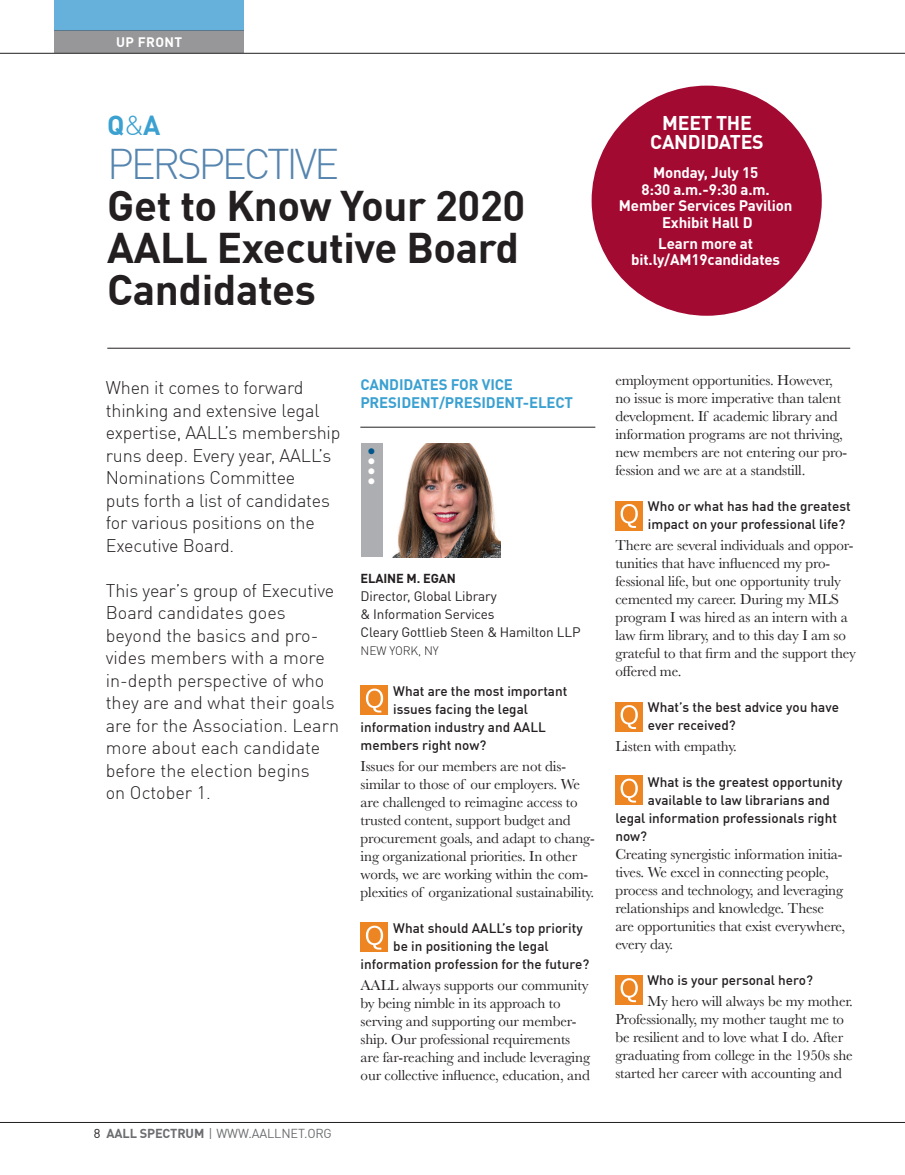
<style>
.page{position:relative;width:905px;height:1175px;background:#fff}
.page>*{position:absolute;margin:0;border:0;box-sizing:border-box;transform-origin:0 0}
.t1{font:700 42px/42px "DIN Offc";letter-spacing:-.01em;color:#231f20}
.t2{font:300 42px "DIN Offc";letter-spacing:-.075em;color:#5685af}
.t3{font:700 27px "DIN Offc";color:#3ba1d1}
.t4{font:24px "Baskerville";color:#fff}
.Subhead_1{font:700 19.5px/19.5px "DIN Offc";letter-spacing:-.01em;color:#fff;text-align:center}
.Intro_Lite_12-15{font:300 18px/22.5px "DIN Offc";letter-spacing:-.01em;color:#231f20}
.Body_Text_No_Indent{font:15px/18px "Baskerville";letter-spacing:-.01em;color:#231f20}
.Body_Text_NO_INDENT{font:15px/18px "Baskerville";letter-spacing:-.01em;color:#231f20}
.Subhead_1-2{font:700 15px/16.5px "DIN Offc";letter-spacing:-.01em;color:#fff;text-align:center}
.Body_Text{font:700 15px/18px "DIN Offc";letter-spacing:-.01em;color:#3ba1d1}
.Candidate_Q{font:500 13.5px/18px "DIN Offc";color:#231f20}
.Candidate_Descriptio{font:13.5px/18px "DIN Offc";letter-spacing:-.01em;color:#231f20}
.Dept_Left_Header_DIN{font:700 13.5px "DIN Offc";letter-spacing:.03em;color:#fff}
.t5{font:12.75px "DIN Offc";letter-spacing:-.01em;color:#6c6d70}
.Candidate_Name{font:700 12.75px "DIN Offc";letter-spacing:-.01em;color:#231f20}
.Candidate_City{font:300 12px "DIN Offc";letter-spacing:-.01em;color:#231f20}
.s1{font-weight:300}
.s2{color:#231f20}
.s3{font-weight:700}
.s4{color:#00568a}
</style>
<div class="page">
<hr style="left:0;top:1122px;width:904px;height:1px;background:#231f20">
<div style="left:54px;top:0;width:190px;height:31px;background:#66b1dc"></div>
<div style="left:54px;top:31px;width:190px;height:22px;background:#979799"></div>
<hr style="left:0;top:53px;width:904px;height:1px;background:#231f20">
<hr style="left:107px;top:348px;width:743px;height:1px;background:#231f20">
<div style="left:360px;top:685px;width:28px;height:30px;background:#ed8622"></div>
<svg style="left:366px;top:688px;width:17px;height:24px"></svg>
<div style="left:360px;top:922px;width:28px;height:30px;background:#ed8622"></div>
<svg style="left:366px;top:925px;width:17px;height:24px"></svg>
<hr style="left:360px;top:427px;width:235px;height:1px;background:#231f20">
<img style="left:392px;top:443px;width:109px;height:114px">
<div style="left:361px;top:443px;width:22px;height:114px;background:#adaeb2"></div>
<div style="left:615px;top:501px;width:28px;height:29px;background:#ed8622"></div>
<svg style="left:620px;top:504px;width:17px;height:24px"></svg>
<div style="left:615px;top:702px;width:28px;height:29px;background:#ed8622"></div>
<svg style="left:620px;top:705px;width:17px;height:24px"></svg>
<div style="left:615px;top:775px;width:28px;height:30px;background:#ed8622"></div>
<svg style="left:620px;top:778px;width:17px;height:24px"></svg>
<div style="left:615px;top:975px;width:28px;height:29px;background:#ed8622"></div>
<svg style="left:620px;top:978px;width:17px;height:24px"></svg>
<div style="left:591px;top:86px;width:230px;height:230px;background:#a30a32;border-radius:50%"></div>
<p class="Dept_Left_Header_DIN" style="left:116px;top:34px;width:68px">UP FRONT</p>
<p class="t3" style="left:107px;top:107px;width:55px">Q<span class="s1">&amp;</span>A</p>
<p class="t2" style="left:107px;top:138px;width:233px">PERSPECTIVE</p>
<p class="t1" style="left:107px;top:184px;width:419px">Get to Know Your 2020<br>AALL Executive Board<br>Candidates</p>
<p class="Subhead_1" style="left:650px;top:113px;width:115px">MEET THE<br>CANDIDATES</p>
<p class="Subhead_1-2" style="left:619px;top:164px;width:175px">Monday, July 15<br>8:30 a.m.-9:30 a.m.<br>Member Services Pavilion<br>Exhibit Hall D</p>
<p class="Subhead_1-2" style="left:631px;top:235px;width:150px">Learn more at bit.ly/AM19candidates</p>
<p class="Intro_Lite_12-15" style="left:106px;top:376px;width:236px">When it comes to forward thinking and extensive legal expertise, AALL’s membership runs deep. Every year, AALL’s<br>Nominations Committee<br>puts forth a list of candidates for various positions on the<br>Executive Board.</p>
<p class="Intro_Lite_12-15" style="left:106px;top:579px;width:235px">This year’s group of Executive<br>Board candidates goes beyond the basics and pro&shy;vides members with a more in-depth perspective of who they are and what their goals are for the Association. Learn more about each candidate before the election begins<br>on October 1.</p>
<p class="t5" style="left:94px;top:1125px;width:239px"><span class="s2">8</span> <span class="s3">AALL SPECTRUM</span> | WWW.AALLNET.ORG</p>
<p class="Body_Text" style="left:360px;top:376px;width:214px">CANDIDATES FOR VICE<br>PRESIDENT/PRESIDENT-ELECT</p>
<p class="t4" style="left:387px;top:447px;width:40px;rotate:90deg"><span class="s4">•</span>•••</p>
<p class="Candidate_Name" style="left:360px;top:570px;width:97px">ELAINE M. EGAN</p>
<p class="Candidate_Descriptio" style="left:360px;top:587px;width:138px">Director, Global Library &amp; Information Services</p>
<p class="Candidate_Descriptio" style="left:360px;top:623px;width:221px">Cleary Gottlieb Steen &amp; Hamilton LLP</p>
<p class="Candidate_City" style="left:360px;top:643px;width:80px">NEW YORK, NY</p>
<p class="Candidate_Q" style="left:393px;top:681px;width:176px">What are the most important</p>
<p class="Candidate_Q" style="left:393px;top:699px;width:136px">issues facing the legal</p>
<p class="Candidate_Q" style="left:360px;top:717px;width:187px">information industry and AALL</p>
<p class="Candidate_Q" style="left:360px;top:735px;width:127px">members right now?</p>
<p class="Body_Text_No_Indent" style="left:360px;top:757px;width:236px">Issues for our members are not dis&shy;similar to those of our employers. We are challenged to reimagine access to trusted content, support budget and procurement goals, and adapt to chang&shy;ing organizational priorities. In other words, we are working within the com&shy;plexities of organizational sustainability.</p>
<p class="Candidate_Q" style="left:393px;top:918px;width:191px">What should AALL’s top priority</p>
<p class="Candidate_Q" style="left:393px;top:936px;width:157px">be in positioning the legal</p>
<p class="Candidate_Q" style="left:360px;top:954px;width:230px">information profession for the future?</p>
<p class="Body_Text_No_Indent" style="left:360px;top:976px;width:231px">AALL always supports our community by being nimble in its approach to serving and supporting our member&shy;ship. Our professional requirements are far-reaching and include leveraging our collective influence, education, and</p>
<p class="Body_Text_No_Indent" style="left:615px;top:371px;width:233px">employment opportunities. However, no issue is more imperative than talent development. If academic library and information programs are not thriving, new members are not entering our pro&shy;fession and we are at a standstill.</p>
<p class="Candidate_Q" style="left:648px;top:497px;width:204px">Who or what has had the greatest impact on your professional life?</p>
<p class="Body_Text_No_Indent" style="left:615px;top:536px;width:242px">There are several individuals and oppor&shy;tunities that have influenced my pro&shy;fessional life, but one opportunity truly cemented my career. During my MLS program I was hired as an intern with a law firm library, and to this day I am so grateful to that firm and the support they offered me.</p>
<p class="Candidate_Q" style="left:648px;top:698px;width:192px">What’s the best advice you have ever received?</p>
<p class="Body_Text_No_Indent" style="left:615px;top:737px;width:123px">Listen with empathy.</p>
<p class="Candidate_Q" style="left:648px;top:773px;width:196px">What is the greatest opportunity</p>
<p class="Candidate_Q" style="left:648px;top:791px;width:183px">available to law librarians and</p>
<p class="Candidate_Q" style="left:615px;top:809px;width:223px">legal information professionals right</p>
<p class="Candidate_Q" style="left:615px;top:827px;width:33px">now?</p>
<p class="Body_Text_NO_INDENT" style="left:615px;top:845px;width:231px">Creating synergistic information initia&shy;tives. We excel in connecting people, process and technology, and leveraging relationships and knowledge. These are opportunities that exist everywhere, every day.</p>
<p class="Candidate_Q" style="left:647px;top:971px;width:167px">Who is your personal hero?</p>
<p class="Body_Text_NO_INDENT" style="left:615px;top:992px;width:239px;text-indent:32px">My hero will always be my mother.<br>Professionally, my mother taught me to be resilient and to love what I do. After graduating from college in the 1950s she started her career with accounting and</p>
</div>
